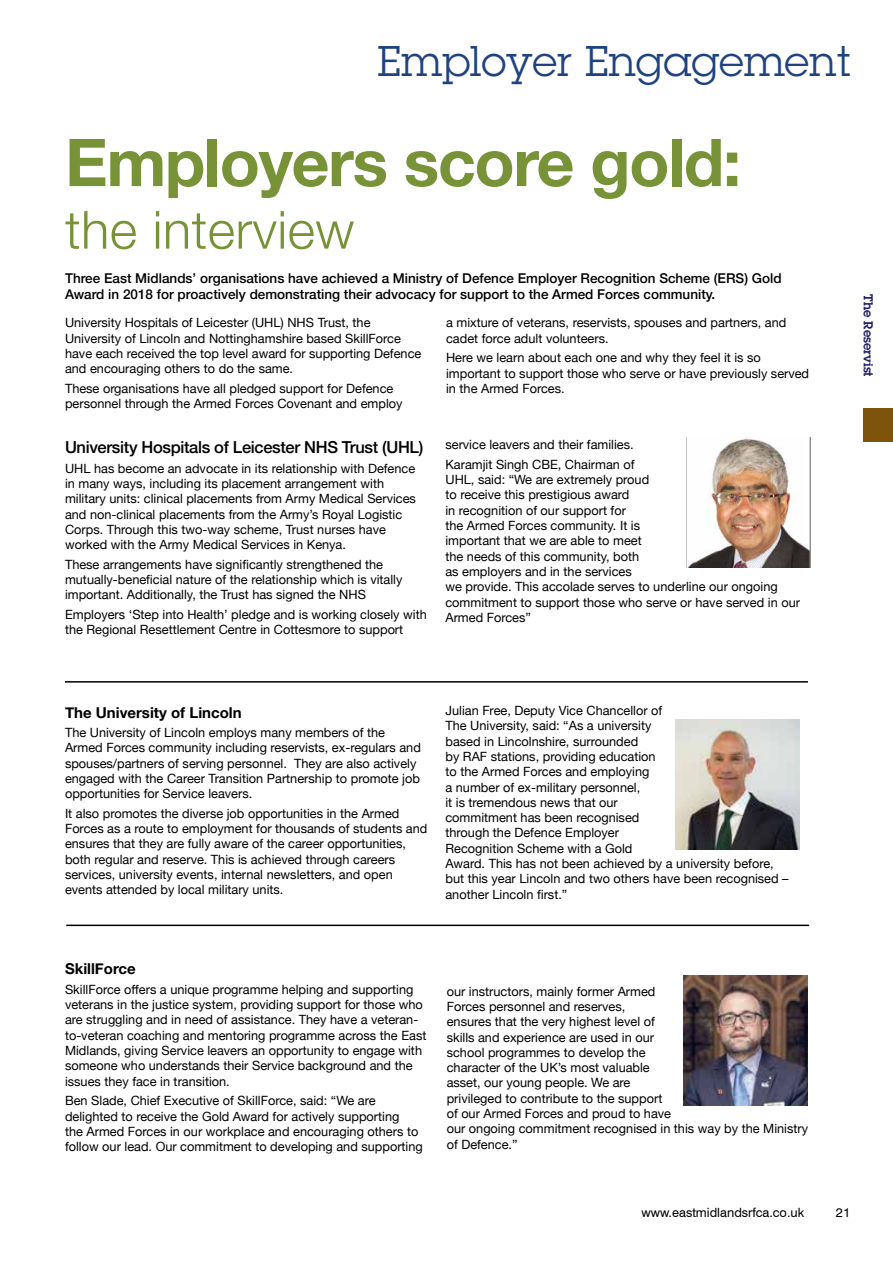
<style>
.page{position:relative;width:893px;height:1263px;background:#fff}
.page>*{position:absolute;margin:0;border:0;box-sizing:border-box;transform-origin:0 0}
.t1{font:700 66px "Helvetica Neue";letter-spacing:-.02em;color:#789337}
.t2{font:300 52.5px "Helvetica Neue";letter-spacing:.01em;color:#789337}
.t3{font:42px "Lubalin Graph";color:#1e4380}
.t4{font:500 16.5px "Helvetica Neue";letter-spacing:-.02em;color:#000}
.t5{font:700 15px "Helvetica Neue";color:#000}
.t6{font:500 13.5px/16.2px "Helvetica Neue";color:#000}
.t7{font:12.75px/15.3px "Helvetica Neue";color:#000}
.t8{font:12.75px "Swiss 721 BT";color:#000}
.t9{font:600 12.75px "Lubalin Graph";color:#241f61}
</style>
<div class="page">
<div style="left:863px;top:408px;width:30px;height:33px;background:#7e530c"></div>
<img style="left:675px;top:719px;width:124px;height:131px">
<img style="left:686px;top:437px;width:124px;height:130px">
<img style="left:684px;top:975px;width:124px;height:130px">
<hr style="left:65px;top:681px;width:743px;height:2px;background:#000">
<hr style="left:66px;top:924px;width:743px;height:2px;background:#000">
<h3 class="t3" style="left:377px;top:35px;width:474px">Employer Engagement</h3>
<h1 class="t1" style="left:65px;top:111px;width:678px">Employers score gold:</h1>
<h2 class="t2" style="left:65px;top:188px;width:291px">the interview</h2>
<p class="t6" style="left:65px;top:269px;width:718px">Three East Midlands’ organisations have achieved a Ministry of Defence Employer Recognition Scheme (ERS) Gold<br>Award in 2018 for proactively demonstrating their advocacy for support to the Armed Forces community.</p>
<p class="t7" style="left:65px;top:316px;width:358px">University Hospitals of Leicester (UHL) NHS Trust, the University of Lincoln and Nottinghamshire based SkillForce have each received the top level award for supporting Defence and encouraging others to do the same.</p>
<p class="t7" style="left:65px;top:381px;width:339px">These organisations have all pledged support for Defence personnel through the Armed Forces Covenant and employ</p>
<p class="t4" style="left:65px;top:434px;width:360px">University Hospitals of Leicester NHS Trust (UHL)</p>
<p class="t7" style="left:65px;top:461px;width:352px">UHL has become an advocate in its relationship with Defence in many ways, including its placement arrangement with military units: clinical placements from Army Medical Services and non-clinical placements from the Army’s Royal Logistic Corps. Through this two-way scheme, Trust nurses have worked with the Army Medical Services in Kenya.</p>
<p class="t7" style="left:65px;top:557px;width:339px">These arrangements have significantly strengthened the mutually-beneficial nature of the relationship which is vitally important. Additionally, the Trust has signed the NHS</p>
<p class="t7" style="left:65px;top:607px;width:363px">Employers ‘Step into Health’ pledge and is working closely with the Regional Resettlement Centre in Cottesmore to support</p>
<p class="t7" style="left:446px;top:316px;width:342px">a mixture of veterans, reservists, spouses and partners, and cadet force adult volunteers.</p>
<p class="t7" style="left:446px;top:351px;width:365px">Here we learn about each one and why they feel it is so important to support those who serve or have previously served in the Armed Forces.</p>
<p class="t7" style="left:445px;top:436px;width:191px;line-height:19.5px">service leavers and their families.<br>Karamjit Singh CBE, Chairman of</p>
<p class="t7" style="left:445px;top:473px;width:356px">UHL, said: “We are extremely proud<br>to receive this prestigious award<br>in recognition of our support for<br>the Armed Forces community. It is<br>important that we are able to meet<br>the needs of this community, both<br>as employers and in the services<br>we provide. This accolade serves to underline our ongoing commitment to support those who serve or have served in our Armed Forces”</p>
<p class="t9" style="left:877px;top:294px;width:84px;rotate:90deg">The Reservist</p>
<p class="t5" style="left:65px;top:700px;width:178px">The University of Lincoln</p>
<p class="t7" style="left:65px;top:726px;width:357px">The University of Lincoln employs many members of the Armed Forces community including reservists, ex-regulars and spouses/partners of serving personnel. They are also actively engaged with the Career Transition Partnership to promote job opportunities for Service leavers.</p>
<p class="t7" style="left:65px;top:806px;width:364px">It also promotes the diverse job opportunities in the Armed Forces as a route to employment for thousands of students and ensures that they are fully aware of the career opportunities, both regular and reserve. This is achieved through careers services, university events, internal newsletters, and open events attended by local military units.</p>
<p class="t7" style="left:445px;top:704px;width:345px">Julian Free, Deputy Vice Chancellor of<br>The University, said: “As a university<br>based in Lincolnshire, surrounded<br>by RAF stations, providing education<br>to the Armed Forces and employing<br>a number of ex-military personnel,<br>it is tremendous news that our<br>commitment has been recognised<br>through the Defence Employer<br>Recognition Scheme with a Gold<br>Award. This has not been achieved by a university before, but this year Lincoln and two others have been recognised – another Lincoln first.”</p>
<p class="t5" style="left:65px;top:957px;width:72px">SkillForce</p>
<p class="t7" style="left:65px;top:982px;width:363px">SkillForce offers a unique programme helping and supporting veterans in the justice system, providing support for those who are struggling and in need of assistance. They have a veteran&shy;to-veteran coaching and mentoring programme across the East Midlands, giving Service leavers an opportunity to engage with someone who understands their Service background and the issues they face in transition.</p>
<p class="t7" style="left:65px;top:1094px;width:359px">Ben Slade, Chief Executive of SkillForce, said: “We are delighted to receive the Gold Award for actively supporting<br>the Armed Forces in our workplace and encouraging others to follow our lead. Our commitment to developing and supporting</p>
<p class="t7" style="left:447px;top:984px;width:363px">our instructors, mainly former Armed<br>Forces personnel and reserves,<br>ensures that the very highest level of<br>skills and experience are used in our<br>school programmes to develop the<br>character of the UK’s most valuable<br>asset, our young people. We are<br>privileged to contribute to the support<br>of our Armed Forces and proud to have<br>our ongoing commitment recognised in this way by the Ministry of Defence.”</p>
<p class="t8" style="left:642px;top:1205px;width:164px">www.eastmidlandsrfca.co.uk</p>
<p class="t8" style="left:836px;top:1205px;width:16px">21</p>
</div>
